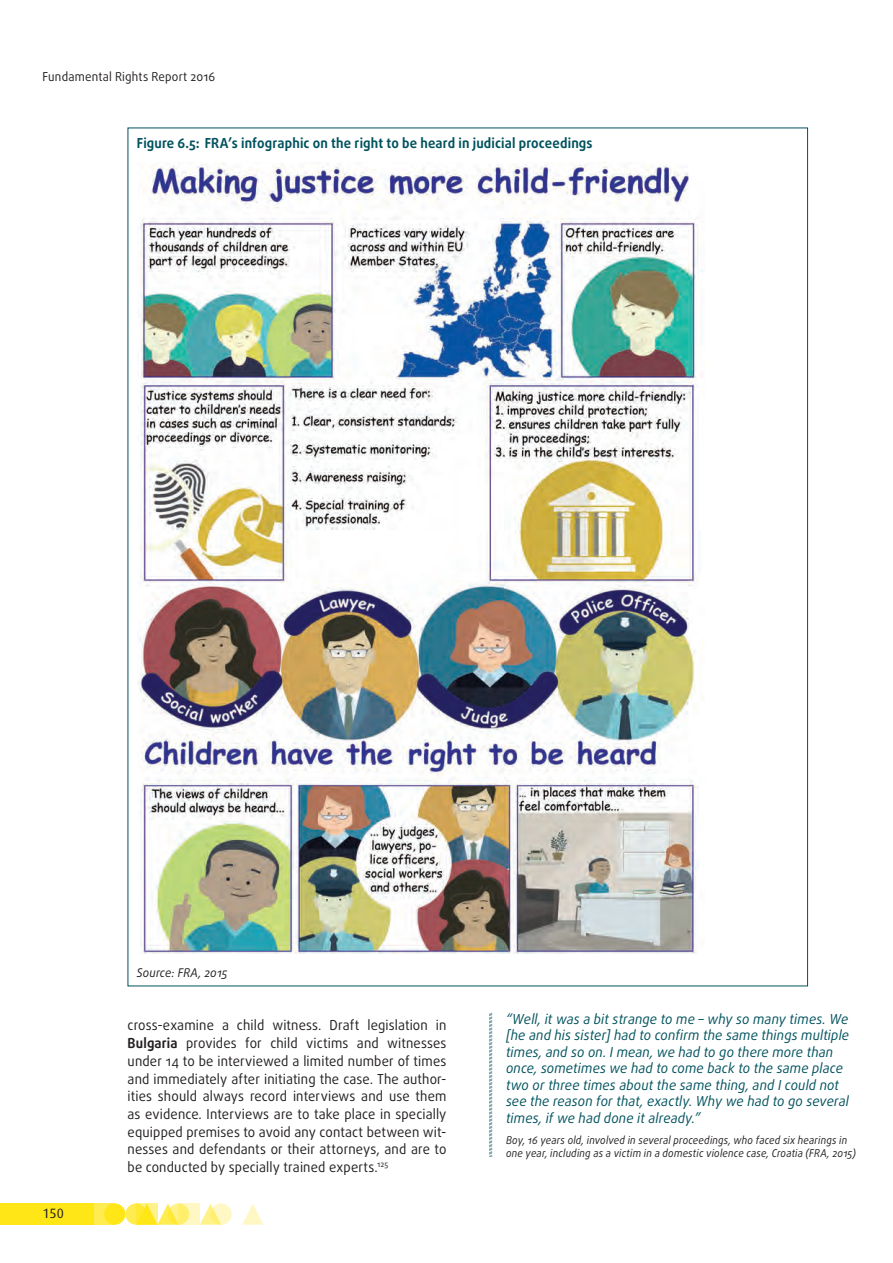
<style>
.page{position:relative;width:893px;height:1263px;background:#fff}
.page>*{position:absolute;margin:0;border:0;box-sizing:border-box;transform-origin:0 0}
.body{font:13.8px/17.7px "Daxline Pro";letter-spacing:.015em;color:#231f20;text-align:justify;scale:.95 1}
.quote_text{font:italic 13.8px/16.5px "Daxline Pro";letter-spacing:.01em;color:#00525d;scale:.95 1}
.figure_title{font:700 13.8px "Daxline Pro";letter-spacing:.01em;color:#00525d;scale:.95 1}
.t1{font:13.5px "Dax";color:#231f20}
.t2{font:12.3px "Daxline Pro";letter-spacing:.015em;color:#231f20;scale:.95 1}
.figure_note_source{font:italic 12px "Daxline Pro";letter-spacing:.01em;color:#231f20;scale:.95 1}
.quote_source{font:italic 10.8px/12.9px "Daxline Pro";letter-spacing:.02em;color:#231f20;scale:.91 1}
.s1{font-weight:700}
</style>
<div class="page">
<svg style="left:125px;top:1203px;width:22px;height:22px"></svg>
<div style="left:94px;top:1203px;width:21px;height:22px;background:#ffec50"></div>
<div style="left:0;top:1203px;width:94px;height:22px;background:#ffe616"></div>
<svg style="left:200px;top:1203px;width:18px;height:22px"></svg>
<svg style="left:242px;top:1204px;width:21px;height:21px"></svg>
<div style="left:104px;top:1203px;width:21px;height:22px;background:#ffe616;border-radius:50%"></div>
<svg style="left:157px;top:1203px;width:18px;height:22px"></svg>
<svg style="left:168px;top:1203px;width:21px;height:22px"></svg>
<svg style="left:210px;top:1203px;width:22px;height:22px"></svg>
<svg style="left:136px;top:1203px;width:21px;height:22px"></svg>
<svg style="left:179px;top:1203px;width:21px;height:22px"></svg>
<svg style="left:489px;top:1013px;width:3px;height:144px"></svg>
<img style="left:137px;top:163px;width:568px;height:790px">
<p class="t2" style="left:43px;top:68px;width:183px">Fundamental Rights Report 2016</p>
<p class="figure_title" style="left:137px;top:134px;width:481px">Figure 6.5: FRA’s infographic on the right to be heard in judicial proceedings</p>
<p class="figure_note_source" style="left:137px;top:965px;width:97px">Source: FRA, 2015</p>
<p class="t1" style="left:43px;top:1206px;width:23px">150</p>
<p class="body" style="left:128px;top:1017px;width:337px">cross-examine a child witness. Draft legislation in <span class="s1">Bulgaria</span> provides for child victims and witnesses under 14 to be interviewed a limited number of times and immediately after initiating the case. The author&shy;ities should always record interviews and use them as evidence. Interviews are to take place in specially equipped premises to avoid any contact between wit&shy;nesses and defendants or their attorneys, and are to be conducted by specially trained experts.<sup>125</sup></p>
<p class="quote_text" style="left:506px;top:1010px;width:363px">“Well, it was a bit strange to me – why so many times. We [he and his sister] had to confirm the same things multiple times, and so on. I mean, we had to go there more than once, sometimes we had to come back to the same place two or three times about the same thing, and I could not see the reason for that, exactly. Why we had to go several times, if we had done it already.”</p>
<p class="quote_source" style="left:506px;top:1134px;width:386px">Boy, 16 years old, involved in several proceedings, who faced six hearings in one year, including as a victim in a domestic violence case, Croatia (FRA, 2015)</p>
</div>
